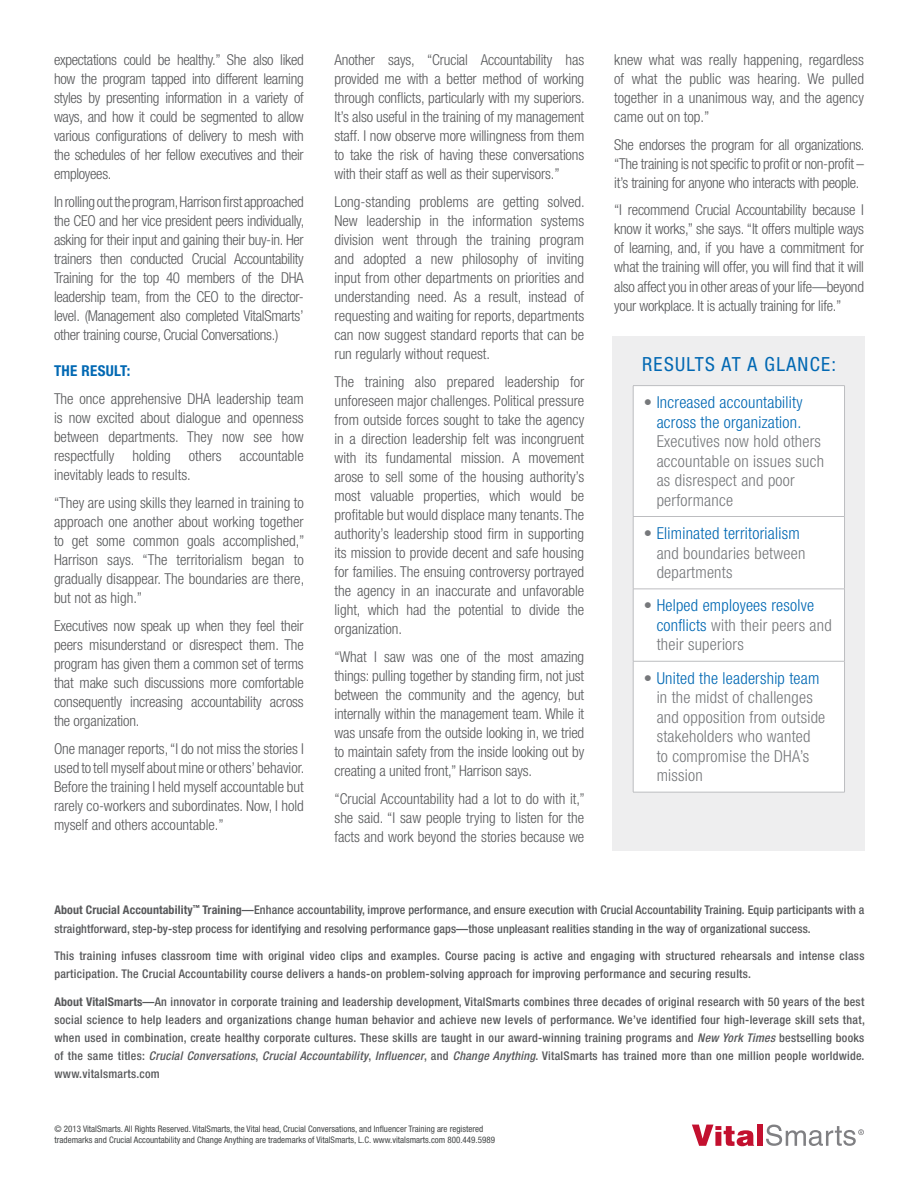
<style>
.page{position:relative;width:918px;height:1188px;background:#fff}
.page>*{position:absolute;margin:0;border:0;box-sizing:border-box;transform-origin:0 0}
.Subhead{font:condensed 19.5px "Helvetica Neue LT Std";letter-spacing:.07em;color:#0168b3}
.glance_body{font:300 condensed 16.5px/19.5px "Helvetica Neue LT Std";letter-spacing:.015em;color:#76787b}
.Body{font:300 condensed 15px/19px "Helvetica Neue LT Std";letter-spacing:-.005em;color:#57585a;text-align:justify}
.Subhead-2{font:700 condensed 15px "Helvetica Neue LT Std";letter-spacing:.02em;color:#0168b3}
.End_Text{font:500 condensed 12px/18px "Helvetica Neue LT Std";letter-spacing:.02em;color:#57585a}
.t1{font:condensed 9px/10.8px "Helvetica Neue LT Std";color:#444747}
.s1{color:#0168b3}
.s2{font-weight:700}
.s3{font-style:italic}
</style>
<div class="page">
<div style="left:613px;top:337px;width:252px;height:514px;background:#eeeeef"></div>
<div style="left:634px;top:387px;width:210px;height:404px;background:#fff"></div>
<hr style="left:633px;top:385px;width:212px;height:1px;background:#bcbdc0">
<hr style="left:633px;top:386px;width:1px;height:130px;background:#bcbdc0">
<hr style="left:844px;top:386px;width:1px;height:130px;background:#bcbdc0">
<hr style="left:633px;top:516px;width:212px;height:1px;background:#bcbdc0">
<hr style="left:633px;top:517px;width:1px;height:72px;background:#bcbdc0">
<hr style="left:844px;top:517px;width:1px;height:72px;background:#bcbdc0">
<hr style="left:633px;top:589px;width:212px;height:1px;background:#bcbdc0">
<hr style="left:633px;top:589px;width:1px;height:72px;background:#bcbdc0">
<hr style="left:844px;top:589px;width:1px;height:72px;background:#bcbdc0">
<hr style="left:633px;top:661px;width:212px;height:1px;background:#bcbdc0">
<hr style="left:633px;top:661px;width:1px;height:131px;background:#bcbdc0">
<hr style="left:844px;top:661px;width:1px;height:131px;background:#bcbdc0">
<hr style="left:633px;top:792px;width:212px;height:1px;background:#bcbdc0">
<svg style="left:692px;top:1125px;width:62px;height:21px"></svg>
<div style="left:757px;top:1125px;width:6px;height:21px;background:#c3102f"></div>
<svg style="left:766px;top:1125px;width:98px;height:21px"></svg>
<p class="Body" style="left:54px;top:50px;width:251px">expectations could be healthy.” She also liked how the program tapped into different learning styles by presenting information in a variety of ways, and how it could be segmented to allow various configurations of delivery to mesh with the schedules of her fellow executives and their employees.</p>
<p class="Body" style="left:54px;top:192px;width:252px">In rolling out the program, Harrison first approached the CEO and her vice president peers individually, asking for their input and gaining their buy-in. Her trainers then conducted Crucial Accountability Training for the top 40 members of the DHA leadership team, from the CEO to the director&shy;level. (Management also completed VitalSmarts’ other training course, Crucial Conversations.)</p>
<p class="Subhead-2" style="left:54px;top:362px;width:78px">THE RESULT:</p>
<p class="Body" style="left:54px;top:389px;width:251px">The once apprehensive DHA leadership team is now excited about dialogue and openness between departments. They now see how respectfully holding others accountable inevitably leads to results.</p>
<p class="Body" style="left:54px;top:493px;width:252px">“They are using skills they learned in training to approach one another about working together to get some common goals accomplished,” Harrison says. “The territorialism began to gradually disappear. The boundaries are there, but not as high.”</p>
<p class="Body" style="left:54px;top:616px;width:251px">Executives now speak up when they feel their peers misunderstand or disrespect them. The program has given them a common set of terms that make such discussions more comfortable consequently increasing accountability across the organization.</p>
<p class="Body" style="left:54px;top:739px;width:252px">One manager reports, “I do not miss the stories I used to tell myself about mine or others’ behavior.<br>Before the training I held myself accountable but rarely co-workers and subordinates. Now, I hold myself and others accountable.”</p>
<p class="Body" style="left:334px;top:50px;width:252px">Another says, “Crucial Accountability has provided me with a better method of working through conflicts, particularly with my superiors.<br>It’s also useful in the training of my management staff. I now observe more willingness from them to take the risk of having these conversations with their staff as well as their supervisors.”</p>
<p class="Body" style="left:334px;top:192px;width:252px">Long-standing problems are getting solved.<br>New leadership in the information systems division went through the training program and adopted a new philosophy of inviting input from other departments on priorities and understanding need. As a result, instead of requesting and waiting for reports, departments can now suggest standard reports that can be run regularly without request.</p>
<p class="Body" style="left:334px;top:372px;width:251px">The training also prepared leadership for unforeseen major challenges. Political pressure from outside forces sought to take the agency in a direction leadership felt was incongruent with its fundamental mission. A movement arose to sell some of the housing authority’s most valuable properties, which would be profitable but would displace many tenants. The authority’s leadership stood firm in supporting its mission to provide decent and safe housing for families. The ensuing controversy portrayed the agency in an inaccurate and unfavorable light, which had the potential to divide the organization.</p>
<p class="Body" style="left:334px;top:647px;width:251px">“What I saw was one of the most amazing things: pulling together by standing firm, not just between the community and the agency, but internally within the management team. While it was unsafe from the outside looking in, we tried to maintain safety from the inside looking out by creating a united front,” Harrison says.</p>
<p class="Body" style="left:334px;top:789px;width:252px">“Crucial Accountability had a lot to do with it,” she said. “I saw people trying to listen for the facts and work beyond the stories because we</p>
<p class="Body" style="left:614px;top:50px;width:251px">knew what was really happening, regardless of what the public was hearing. We pulled together in a unanimous way, and the agency came out on top.”</p>
<p class="Body" style="left:614px;top:135px;width:252px">She endorses the program for all organizations. “The training is not specific to profit or non-profit – it’s training for anyone who interacts with people.</p>
<p class="Body" style="left:614px;top:200px;width:251px">“I recommend Crucial Accountability because I know it works,” she says. “It offers multiple ways of learning, and, if you have a commitment for what the training will offer, you will find that it will also affect you in other areas of your life—beyond your workplace. It is actually training for life.”</p>
<p class="Subhead" style="left:642px;top:353px;width:196px">RESULTS AT A GLANCE:</p>
<p class="glance_body" style="left:657px;top:392px;width:169px;text-indent:-13px">• <span class="s1">Increased accountability across the organization.<br></span>Executives now hold others accountable on issues such as disrespect and poor performance</p>
<p class="glance_body" style="left:657px;top:523px;width:150px;text-indent:-13px">• <span class="s1">Eliminated territorialism </span>and boundaries between departments</p>
<p class="glance_body" style="left:657px;top:596px;width:177px;text-indent:-13px">• <span class="s1">Helped employees resolve conflicts</span> with their peers and their superiors</p>
<p class="glance_body" style="left:657px;top:668px;width:170px;text-indent:-13px">• <span class="s1">United the leadership team </span>in the midst of challenges and opposition from outside stakeholders who wanted to compromise the DHA’s mission</p>
<p class="End_Text" style="left:54px;top:900px;width:811px;line-height:19.5px"><span class="s2">About Crucial Accountability</span><sup>™</sup> <span class="s2">Training</span>—Enhance accountability, improve performance, and ensure execution with Crucial Accountability Training. Equip participants with a straightforward, step-by-step process for identifying and resolving performance gaps—those unpleasant realities standing in the way of organizational success.</p>
<p class="End_Text" style="left:54px;top:946px;width:812px">This training infuses classroom time with original video clips and examples. Course pacing is active and engaging with structured rehearsals and intense class participation. The Crucial Accountability course delivers a hands-on problem-solving approach for improving performance and securing results.</p>
<p class="End_Text" style="left:54px;top:993px;width:812px;text-align:justify"><span class="s2">About VitalSmarts</span>—An innovator in corporate training and leadership development, VitalSmarts combines three decades of original research with 50 years of the best social science to help leaders and organizations change human behavior and achieve new levels of performance. We’ve identified four high-leverage skill sets that, when used in combination, create healthy corporate cultures. These skills are taught in our award-winning training programs and <span class="s3">New York Times</span> bestselling books of the same titles: <span class="s3">Crucial Conversations</span>, <span class="s3">Crucial Accountability</span>, <span class="s3">Influencer</span>, and <span class="s3">Change Anything</span>. VitalSmarts has trained more than one million people worldwide. www.vitalsmarts.com</p>
<p class="t1" style="left:55px;top:1123px;width:442px">© 2013 VitalSmarts. All Rights Reserved. VitalSmarts, the Vital head, Crucial Conversations, and Influencer Training are registered trademarks and Crucial Accountability and Change Anything are trademarks of VitalSmarts, L.C. www.vitalsmarts.com 800.449.5989</p>
</div>
